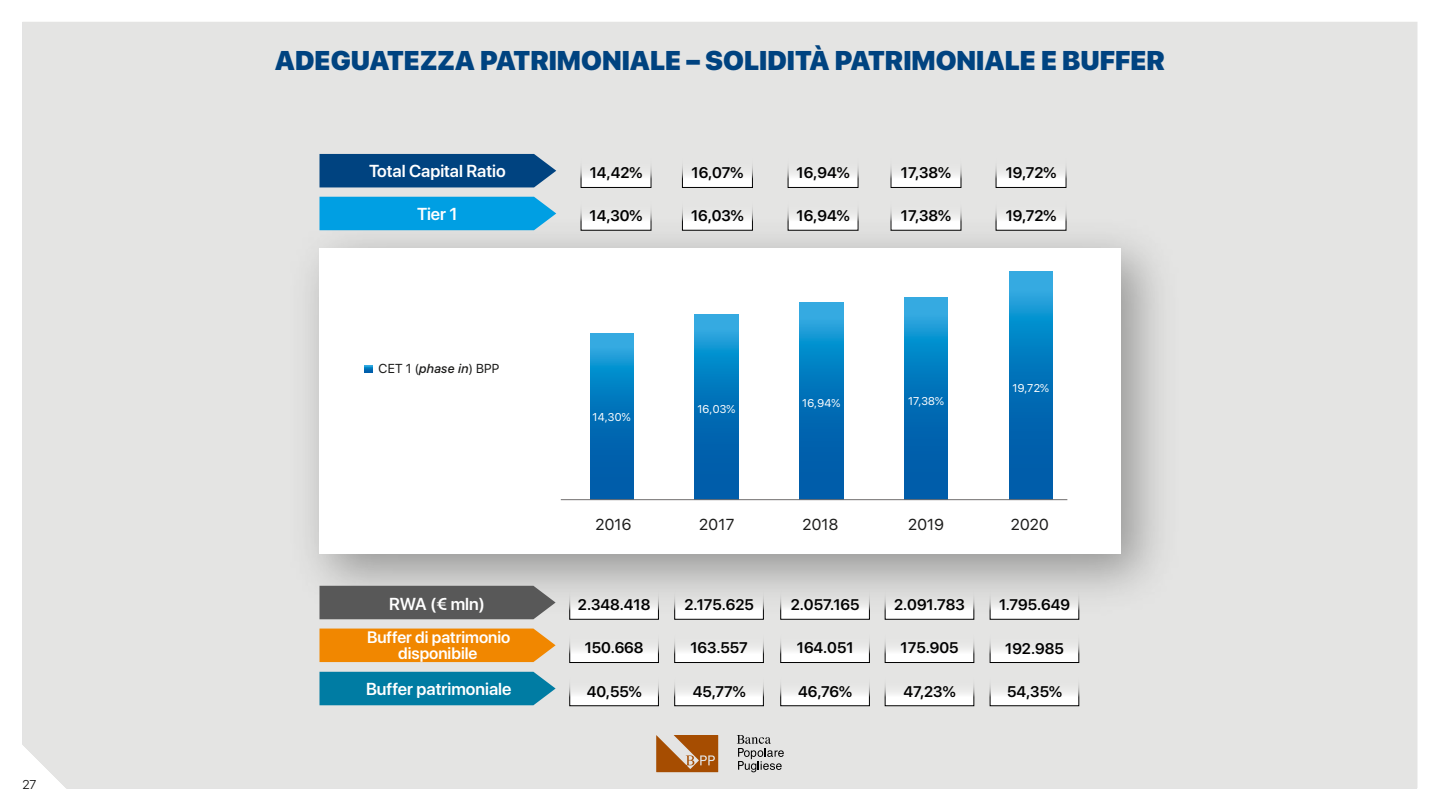
<style>
.page{position:relative;width:1440px;height:810px;background:#fff}
.page>*{position:absolute;margin:0;border:0;box-sizing:border-box;transform-origin:0 0}
.t1{font:900 27px "SF Pro Display";color:#004380}
.t2{font:600 17.25px "SF Pro Display";color:#fff}
.t3{font:600 16.5px/15.8px "SF Pro Display";color:#fff;text-align:center}
.t4{font:15.83px "SF Pro Display";letter-spacing:.02em;color:#1c1c1b}
.t5{font:600 15.3px "SF Pro Display";color:#000}
.t6{font:12.98px "SF Pro Display";letter-spacing:.02em;color:#1c1c1b}
.t7{font:300 12.75px "SF Pro Display";color:#000}
.t8{font:11.25px "SF Pro Display";letter-spacing:.02em;color:#fff}
.s1{font-weight:500;font-style:italic}
</style>
<div class="page">
<div style="left:22px;top:22px;width:1395px;height:766px;background:#e4e4e3"></div>
<img style="left:273px;top:201px;width:924px;height:429px">
<div style="left:319px;top:248px;width:802px;height:306px;background:#fff"></div>
<svg style="left:590px;top:333px;width:43px;height:166px;background:#0878bd"></svg>
<svg style="left:695px;top:314px;width:43px;height:185px;background:#0877bd"></svg>
<svg style="left:800px;top:302px;width:43px;height:197px;background:#0877bd"></svg>
<svg style="left:905px;top:298px;width:43px;height:201px;background:#0877bd"></svg>
<svg style="left:1009px;top:272px;width:44px;height:227px;background:#0877bd"></svg>
<hr style="left:561px;top:499px;width:506px;height:1px;background:#706e6e">
<svg style="left:365px;top:365px;width:7px;height:8px"></svg>
<svg style="left:583px;top:156px;width:67px;height:30px;fill:#e9e9e9"></svg>
<div style="left:581px;top:154px;width:71px;height:34px;border:1px solid #000"></div>
<svg style="left:583px;top:198px;width:67px;height:31px;fill:#e9e9e9"></svg>
<div style="left:581px;top:196px;width:71px;height:35px;border:1px solid #000"></div>
<div style="left:320px;top:154px;width:236px;height:33px;background:#004380"></div>
<div style="left:320px;top:197px;width:236px;height:33px;background:#009fe3"></div>
<svg style="left:684px;top:156px;width:67px;height:30px;fill:#e9e9e9"></svg>
<div style="left:682px;top:154px;width:71px;height:34px;border:1px solid #000"></div>
<svg style="left:684px;top:198px;width:67px;height:31px;fill:#e9e9e9"></svg>
<div style="left:682px;top:196px;width:71px;height:35px;border:1px solid #000"></div>
<svg style="left:790px;top:156px;width:67px;height:30px;fill:#e9e9e9"></svg>
<div style="left:788px;top:154px;width:71px;height:34px;border:1px solid #000"></div>
<svg style="left:790px;top:198px;width:67px;height:31px;fill:#e9e9e9"></svg>
<div style="left:788px;top:196px;width:71px;height:35px;border:1px solid #000"></div>
<svg style="left:893px;top:156px;width:66px;height:30px;fill:#e9e9e9"></svg>
<div style="left:891px;top:154px;width:70px;height:34px;border:1px solid #000"></div>
<svg style="left:893px;top:198px;width:66px;height:31px;fill:#e9e9e9"></svg>
<div style="left:891px;top:196px;width:70px;height:35px;border:1px solid #000"></div>
<svg style="left:998px;top:156px;width:67px;height:30px;fill:#e9e9e9"></svg>
<div style="left:996px;top:154px;width:71px;height:34px;border:1px solid #000"></div>
<svg style="left:998px;top:198px;width:67px;height:31px;fill:#e9e9e9"></svg>
<div style="left:996px;top:196px;width:71px;height:35px;border:1px solid #000"></div>
<svg style="left:571px;top:587px;width:86px;height:31px"></svg>
<div style="left:569px;top:585px;width:90px;height:35px;border:1px solid #000"></div>
<svg style="left:571px;top:631px;width:86px;height:30px;fill:#e9e9e9"></svg>
<div style="left:569px;top:629px;width:90px;height:34px;border:1px solid #000"></div>
<svg style="left:571px;top:674px;width:86px;height:30px;fill:#e9e9e8"></svg>
<svg style="left:676px;top:587px;width:86px;height:31px"></svg>
<div style="left:674px;top:585px;width:90px;height:35px;border:1px solid #000"></div>
<svg style="left:676px;top:631px;width:86px;height:30px;fill:#e9e9e9"></svg>
<div style="left:674px;top:629px;width:90px;height:34px;border:1px solid #000"></div>
<svg style="left:676px;top:674px;width:86px;height:30px;fill:#e9e9e8"></svg>
<svg style="left:782px;top:587px;width:86px;height:31px"></svg>
<div style="left:780px;top:585px;width:90px;height:35px;border:1px solid #000"></div>
<svg style="left:782px;top:631px;width:86px;height:30px;fill:#e9e9e9"></svg>
<div style="left:780px;top:629px;width:90px;height:34px;border:1px solid #000"></div>
<svg style="left:782px;top:674px;width:86px;height:30px;fill:#e9e9e8"></svg>
<svg style="left:887px;top:587px;width:85px;height:31px"></svg>
<div style="left:885px;top:585px;width:89px;height:35px;border:1px solid #000"></div>
<svg style="left:887px;top:631px;width:85px;height:30px;fill:#e9e9e9"></svg>
<div style="left:885px;top:629px;width:89px;height:34px;border:1px solid #000"></div>
<svg style="left:887px;top:674px;width:85px;height:30px;fill:#e9e9e8"></svg>
<svg style="left:992px;top:587px;width:85px;height:31px"></svg>
<div style="left:990px;top:585px;width:89px;height:35px;border:1px solid #000"></div>
<svg style="left:992px;top:631px;width:85px;height:30px;fill:#e9e9e9"></svg>
<div style="left:990px;top:629px;width:89px;height:34px;border:1px solid #000"></div>
<svg style="left:992px;top:674px;width:85px;height:30px;fill:#e9e9e8"></svg>
<div style="left:320px;top:586px;width:236px;height:33px;background:#585858"></div>
<div style="left:320px;top:629px;width:236px;height:33px;background:#f18700"></div>
<div style="left:320px;top:672px;width:236px;height:33px;background:#007ca3"></div>
<svg style="left:656px;top:735px;width:62px;height:37px;background:#b47036"></svg>
<svg style="left:737px;top:735px;width:47px;height:37px;background:#b3b3b2"></svg>
<p class="t7" style="left:22px;top:775px;width:15px">27</p>
<h1 class="t1" style="left:275px;top:41px;width:892px">ADEGUATEZZA PATRIMONIALE – SOLIDITÀ PATRIMONIALE E BUFFER</h1>
<p class="t2" style="left:369px;top:158px;width:138px">Total Capital Ratio</p>
<p class="t2" style="left:417px;top:201px;width:42px">Tier 1</p>
<p class="t6" style="left:379px;top:359px;width:122px">CET 1 (<span class="s1">phase in</span>) BPP</p>
<p class="t2" style="left:389px;top:591px;width:97px">RWA (€ mln)</p>
<p class="t3" style="left:367px;top:629px;width:145px">Buffer di patrimonio disponibile</p>
<p class="t2" style="left:366px;top:677px;width:147px">Buffer patrimoniale</p>
<p class="t5" style="left:590px;top:162px;width:54px">14,42%</p>
<p class="t5" style="left:590px;top:204px;width:54px">14,30%</p>
<p class="t5" style="left:692px;top:162px;width:53px">16,07%</p>
<p class="t5" style="left:691px;top:204px;width:54px">16,03%</p>
<p class="t5" style="left:797px;top:162px;width:55px">16,94%</p>
<p class="t5" style="left:797px;top:204px;width:55px">16,94%</p>
<p class="t5" style="left:901px;top:162px;width:52px">17,38%</p>
<p class="t5" style="left:901px;top:204px;width:52px">17,38%</p>
<p class="t5" style="left:1006px;top:162px;width:52px">19,72%</p>
<p class="t5" style="left:1006px;top:204px;width:52px">19,72%</p>
<p class="t8" style="left:593px;top:409px;width:40px">14,30%</p>
<p class="t8" style="left:697px;top:401px;width:39px">16,03%</p>
<p class="t8" style="left:802px;top:395px;width:40px">16,94%</p>
<p class="t8" style="left:908px;top:393px;width:38px">17,38%</p>
<p class="t8" style="left:1013px;top:380px;width:38px">19,72%</p>
<p class="t4" style="left:595px;top:513px;width:37px">2016</p>
<p class="t4" style="left:699px;top:513px;width:37px">2017</p>
<p class="t4" style="left:802px;top:513px;width:37px">2018</p>
<p class="t4" style="left:908px;top:513px;width:37px">2019</p>
<p class="t4" style="left:1011px;top:513px;width:39px">2020</p>
<p class="t5" style="left:578px;top:594px;width:74px">2.348.418</p>
<p class="t5" style="left:585px;top:637px;width:60px">150.668</p>
<p class="t5" style="left:587px;top:680px;width:56px">40,55%</p>
<p class="t5" style="left:684px;top:594px;width:71px">2.175.625</p>
<p class="t5" style="left:690px;top:637px;width:59px">163.557</p>
<p class="t5" style="left:693px;top:680px;width:54px">45,77%</p>
<p class="t5" style="left:791px;top:594px;width:70px">2.057.165</p>
<p class="t5" style="left:797px;top:637px;width:58px">164.051</p>
<p class="t5" style="left:798px;top:680px;width:55px">46,76%</p>
<p class="t5" style="left:894px;top:594px;width:72px">2.091.783</p>
<p class="t5" style="left:901px;top:637px;width:59px">175.905</p>
<p class="t5" style="left:904px;top:680px;width:54px">47,23%</p>
<p class="t5" style="left:999px;top:594px;width:73px">1.795.649</p>
<p class="t5" style="left:1005px;top:637px;width:60px">192.985</p>
<p class="t5" style="left:1007px;top:680px;width:56px">54,35%</p>
</div>
